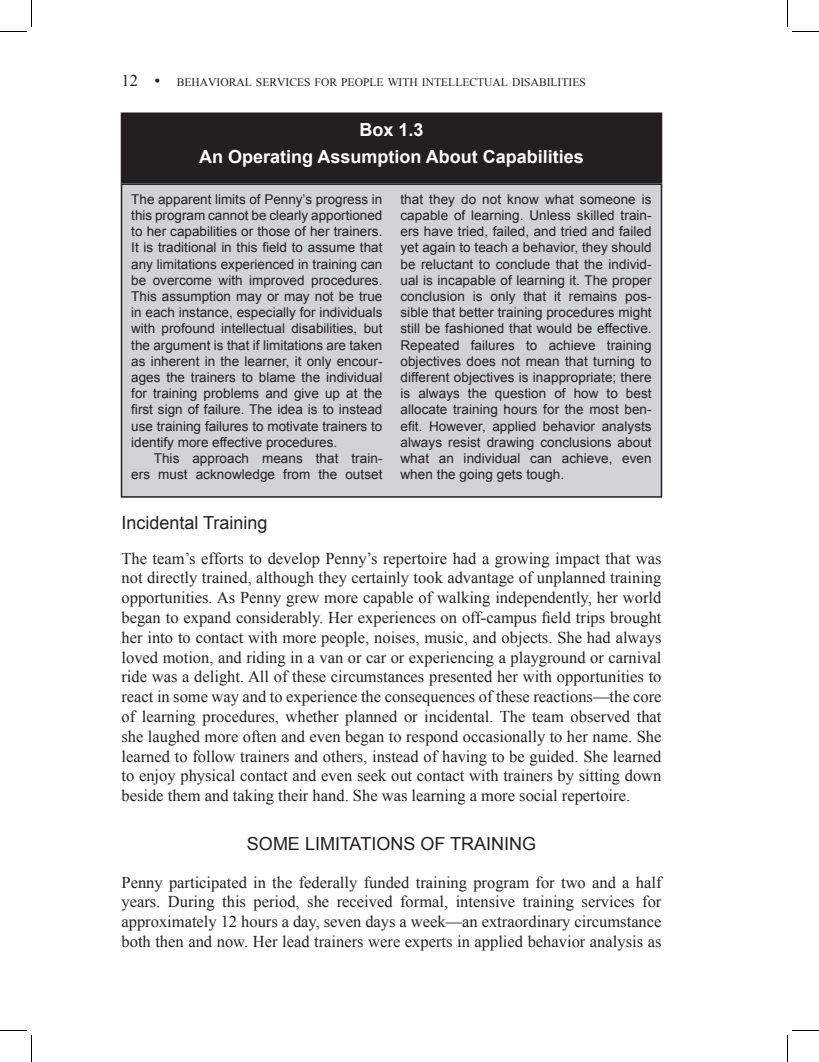
<style>
.page{position:relative;width:819px;height:1062px;background:#fff}
.page>*{position:absolute;margin:0;border:0;box-sizing:border-box;transform-origin:0 0}
.t1{font:700 18px "Arial";color:#fff}
.Head_1{font:18px "Arial";color:#231f20}
.Head_2{font:18px "Arial";color:#231f20}
.First_paragraph{font:16.5px/19.8px "Times New Roman";color:#231f20;text-align:justify}
.Body_text{font:13.5px/16.2px "Arial";letter-spacing:.005em;color:#231f20;text-align:right}
.First_paragraph-2{font:13.5px/16.2px "Arial";color:#231f20;text-align:justify}
.t2{font:11.55px "Times New Roman";color:#231f20}
.s1{font-size:16.5px}
</style>
<div class="page">
<div style="left:122px;top:113px;width:540px;height:70px;background:#231f20"></div>
<div style="left:121px;top:112px;width:541px;height:71px;border:2px solid #231f20"></div>
<div style="left:122px;top:184px;width:540px;height:313px;background:#d1d2d4"></div>
<div style="left:121px;top:183px;width:541px;height:315px;border:2px solid #231f20"></div>
<svg style="left:0;top:0;width:32px;height:32px"></svg>
<svg style="left:0;top:1030px;width:32px;height:32px"></svg>
<svg style="left:787px;top:0;width:32px;height:32px"></svg>
<svg style="left:787px;top:1030px;width:32px;height:32px"></svg>
<p class="t2" style="left:122px;top:74px;width:466px"><span class="s1">12</span> <span class="s1">•</span> BEHAVIORAL SERVICES FOR PEOPLE WITH INTELLECTUAL DISABILITIES</p>
<p class="t1" style="left:359px;top:118px;width:66px">Box 1.3</p>
<p class="t1" style="left:199px;top:145px;width:386px">An Operating Assumption About Capabilities</p>
<p class="First_paragraph-2" style="left:131px;top:191px;width:253px">The apparent limits of Penny’s progress in this program cannot be clearly apportioned to her capabilities or those of her trainers.<br>It is traditional in this field to assume that any limitations experienced in training can be overcome with improved procedures.<br>This assumption may or may not be true in each instance, especially for individuals with profound intellectual disabilities, but the argument is that if limitations are taken as inherent in the learner, it only encour&shy;ages the trainers to blame the individual for training problems and give up at the first sign of failure. The idea is to instead use training failures to motivate trainers to identify more effective procedures.</p>
<p class="Body_text" style="left:131px;top:450px;width:253px">This approach means that train-<br>ers must acknowledge from the outset</p>
<p class="Body_text" style="left:400px;top:191px;width:253px;text-align:justify">that they do not know what someone is capable of learning. Unless skilled train&shy;ers have tried, failed, and tried and failed yet again to teach a behavior, they should be reluctant to conclude that the individ&shy;ual is incapable of learning it. The proper conclusion is only that it remains pos&shy;sible that better training procedures might still be fashioned that would be effective.<br>Repeated failures to achieve training objectives does not mean that turning to different objectives is inappropriate; there is always the question of how to best allocate training hours for the most ben&shy;efit. However, applied behavior analysts always resist drawing conclusions about what an individual can achieve, even when the going gets tough.</p>
<p class="Head_2" style="left:122px;top:511px;width:148px">Incidental Training</p>
<p class="First_paragraph" style="left:122px;top:548px;width:542px">The team’s efforts to develop Penny’s repertoire had a growing impact that was not directly trained, although they certainly took advantage of unplanned training opportunities. As Penny grew more capable of walking independently, her world began to expand considerably. Her experiences on off-campus field trips brought her into to contact with more people, noises, music, and objects. She had always loved motion, and riding in a van or car or experiencing a playground or carnival ride was a delight. All of these circumstances presented her with opportunities to react in some way and to experience the consequences of these reactions—the core of learning procedures, whether planned or incidental. The team observed that she laughed more often and even began to respond occasionally to her name. She learned to follow trainers and others, instead of having to be guided. She learned to enjoy physical contact and even seek out contact with trainers by sitting down beside them and taking their hand. She was learning a more social repertoire.</p>
<p class="Head_1" style="left:247px;top:832px;width:291px">SOME LIMITATIONS OF TRAINING</p>
<p class="First_paragraph" style="left:122px;top:872px;width:542px">Penny participated in the federally funded training program for two and a half years. During this period, she received formal, intensive training services for approximately 12 hours a day, seven days a week—an extraordinary circumstance both then and now. Her lead trainers were experts in applied behavior analysis as</p>
</div>
